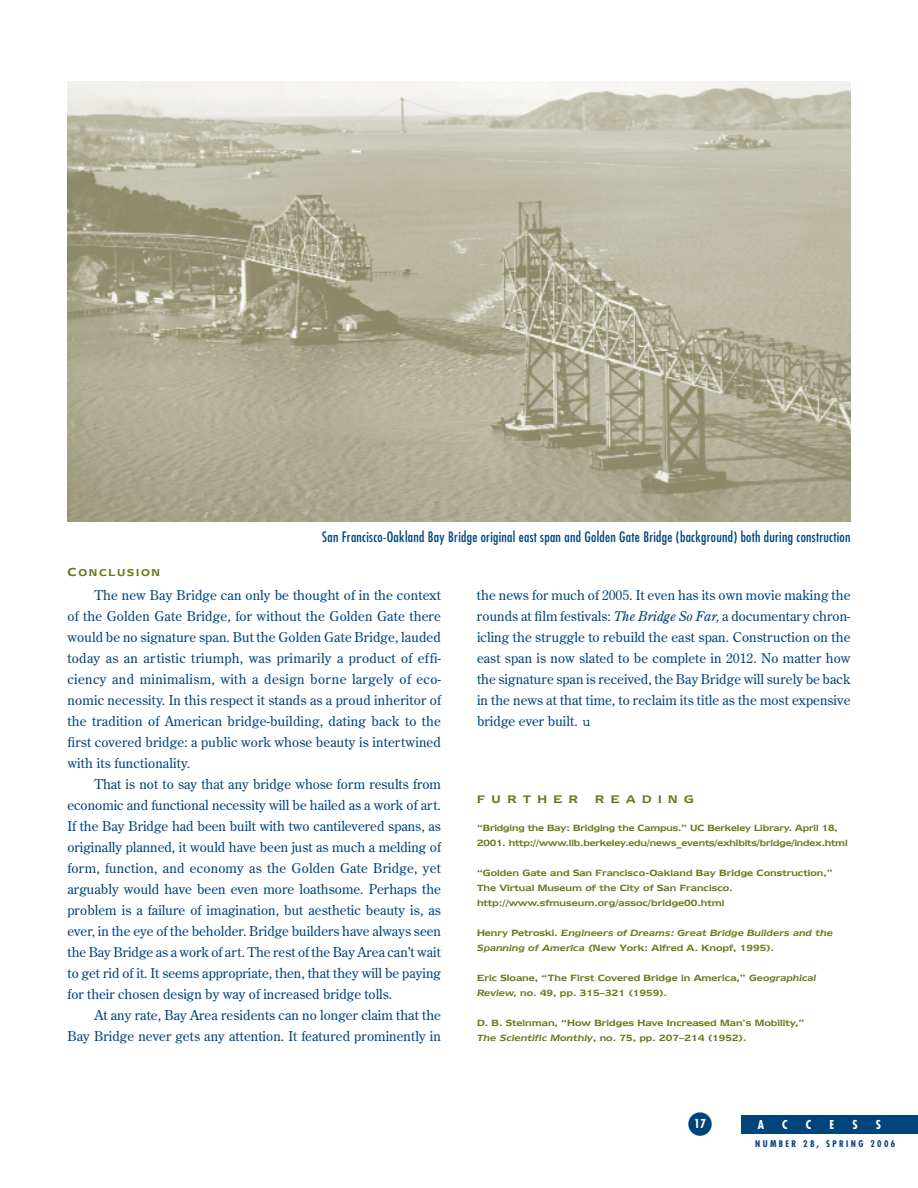
<style>
.page{position:relative;width:918px;height:1188px;background:#fff}
.page>*{position:absolute;margin:0;border:0;box-sizing:border-box;transform-origin:0 0}
.t1{font:condensed 13.95px "Futura";letter-spacing:.02em;color:#00447c}
.t2{font:13.5px/21px "Century Old Style";letter-spacing:.005em;color:#00447c;text-align:justify}
.t3{font:600 12.75px "Newtext IT Cby BT";letter-spacing:.505em;color:#677718}
.t4{font:700 condensed 12px "Futura";color:#fff}
.t5{font:600 11.55px "Newtext IT Cby BT";letter-spacing:.15em;color:#677718}
.t6{font:600 10.5px/15px "Newtext IT Cby BT";color:#677718}
.t7{font:italic 600 10.5px/15px "Newtext IT Cby BT";color:#677718}
.t8{font:700 condensed 9px "Futura";letter-spacing:.265em;color:#00447c}
.s1{font-size:13.5px}
.s2{font-style:italic}
.s3{font-family:"Courier"}
.s4{font-style:normal}
</style>
<div class="page">
<div style="left:688px;top:1112px;width:24px;height:24px;background:#00447c;border-radius:50%"></div>
<div style="left:741px;top:1115px;width:177px;height:19px;background:#00447c"></div>
<img style="left:68px;top:81px;width:782px;height:440px">
<p class="t1" style="left:322px;top:530px;width:530px">San Francisco-Oakland Bay Bridge original east span and Golden Gate Bridge (background) both during construction</p>
<p class="t5" style="left:68px;top:565px;width:94px"><span class="s1">C</span>ONCLUSION</p>
<p class="t2" style="left:68px;top:586px;width:375px;text-indent:27px">The new Bay Bridge can only be thought of in the context of the Golden Gate Bridge, for without the Golden Gate there would be no signature span. But the Golden Gate Bridge, lauded today as an artistic triumph, was primarily a product of effi&shy;ciency and minimalism, with a design borne largely of eco&shy;nomic necessity. In this respect it stands as a proud inheritor of the tradition of American bridge-building, dating back to the first covered bridge: a public work whose beauty is intertwined with its functionality.</p>
<p class="t2" style="left:68px;top:775px;width:375px;text-indent:27px">That is not to say that any bridge whose form results from economic and functional necessity will be hailed as a work of art.<br>If the Bay Bridge had been built with two cantilevered spans, as originally planned, it would have been just as much a melding of form, function, and economy as the Golden Gate Bridge, yet arguably would have been even more loathsome. Perhaps the problem is a failure of imagination, but aesthetic beauty is, as ever, in the eye of the beholder. Bridge builders have always seen the Bay Bridge as a work of art. The rest of the Bay Area can’t wait to get rid of it. It seems appropriate, then, that they will be paying for their chosen design by way of increased bridge tolls.</p>
<p class="t2" style="left:68px;top:1006px;width:375px;text-align:right">At any rate, Bay Area residents can no longer claim that the<br>Bay Bridge never gets any attention. It featured prominently in</p>
<p class="t2" style="left:477px;top:586px;width:375px">the news for much of 2005. It even has its own movie making the rounds at film festivals: <span class="s2">The Bridge So Far,</span> a documentary chron&shy;icling the struggle to rebuild the east span. Construction on the east span is now slated to be complete in 2012. No matter how the signature span is received, the Bay Bridge will surely be back in the news at that time, to reclaim its title as the most expensive bridge ever built. <span class="s3">u</span></p>
<p class="t3" style="left:477px;top:791px;width:103px">FURTHER</p>
<p class="t3" style="left:595px;top:791px;width:100px">READING</p>
<p class="t6" style="left:477px;top:820px;width:372px">“Bridging the Bay: Bridging the Campus.” UC Berkeley Library. April 18,<br>2001. http://www.lib.berkeley.edu/news_events/exhibits/bridge/index.html</p>
<p class="t6" style="left:477px;top:865px;width:357px">“Golden Gate and San Francisco-Oakland Bay Bridge Construction,”<br>The Virtual Museum of the City of San Francisco. http://www.sfmuseum.org/assoc/bridge00.html</p>
<p class="t7" style="left:477px;top:925px;width:357px"><span class="s4">Henry Petroski.</span> Engineers of Dreams: Great Bridge Builders and the<br>Spanning of America (<span class="s4">New York: Alfred A. Knopf, 1995).</span></p>
<p class="t6" style="left:477px;top:970px;width:341px">Eric Sloane, “The First Covered Bridge in America,” <span class="s2">Geographical<br>Review,</span> no. 49, pp. 315–321 (1959).</p>
<p class="t6" style="left:477px;top:1015px;width:329px">D. B. Steinman, “How Bridges Have Increased Man’s Mobility,”<br><span class="s2">The Scientific Monthly</span>, no. 75, pp. 207–214 (1952).</p>
<p class="t4" style="left:694px;top:1118px;width:13px">17</p>
<p class="t4" style="left:758px;top:1119px;width:8px">A</p>
<p class="t4" style="left:782px;top:1119px;width:7px">C</p>
<p class="t4" style="left:806px;top:1119px;width:7px">C</p>
<p class="t4" style="left:830px;top:1119px;width:6px">E</p>
<p class="t4" style="left:852px;top:1119px;width:7px">S</p>
<p class="t4" style="left:876px;top:1119px;width:7px">S</p>
<p class="t8" style="left:755px;top:1139px;width:142px">NUMBER 28, SPRING 2006</p>
</div>
